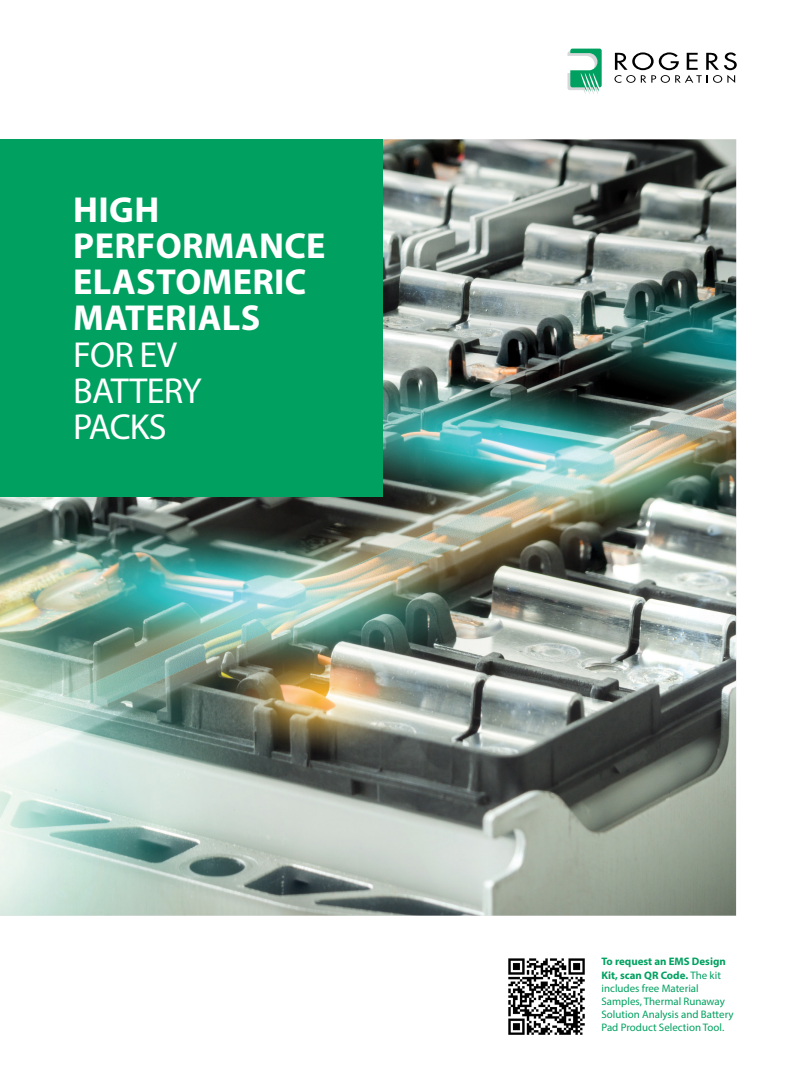
<style>
.page{position:relative;width:810px;height:1080px;background:#fff}
.page>*{position:absolute;margin:0;border:0;box-sizing:border-box;transform-origin:0 0}
.t1{font:700 36.25px/36.2px "Myriad Pro";letter-spacing:.01em;color:#fff}
.t2{font:36.25px/36.2px "Myriad Pro";letter-spacing:-.02em;color:#fff}
.t3{font:10.88px/13.1px "Myriad Pro";color:#00a160}
.s1{font-weight:700}
</style>
<div class="page">
<img style="left:0;top:139px;width:736px;height:777px">
<svg style="left:568px;top:49px;width:34px;height:45px"></svg>
<svg style="left:614px;top:52px;width:123px;height:31px"></svg>
<div style="left:0;top:139px;width:382px;height:358px;background:#00a160"></div>
<img style="left:508px;top:958px;width:77px;height:77px">
<h1 class="t1" style="left:73px;top:190px;width:254px">HIGH<br>PERFORMANCE<br>ELASTOMERIC<br>MATERIALS</h1>
<h1 class="t2" style="left:73px;top:336px;width:130px">FOR EV<br>BATTERY<br>PACKS</h1>
<p class="t3" style="left:602px;top:955px;width:134px"><span class="s1">To request an EMS Design<br>Kit, scan QR Code.</span> The kit includes free Material<br>Samples, Thermal Runaway<br>Solution Analysis and Battery<br>Pad Product Selection Tool.</p>
</div>
